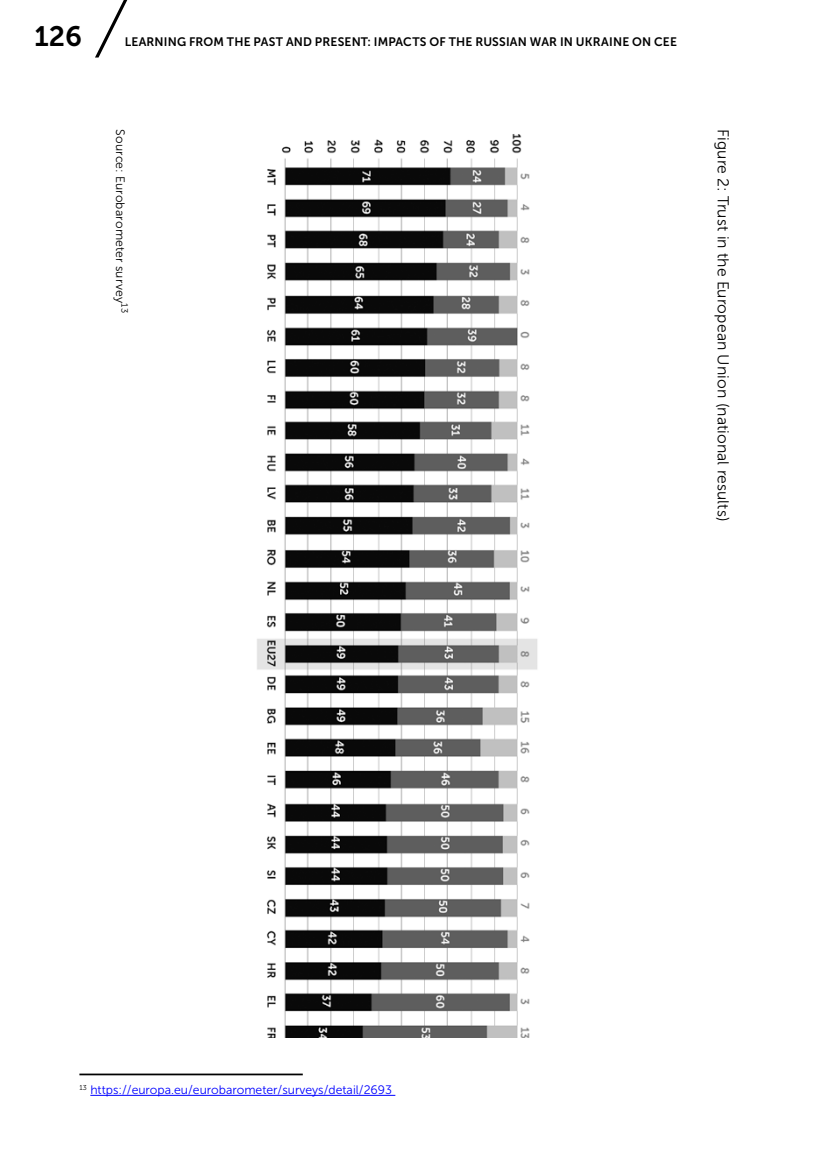
<style>
.page{position:relative;width:824px;height:1176px;background:#fff}
.page>*{position:absolute;margin:0;border:0;box-sizing:border-box;transform-origin:0 0}
.t1{font:28px "Museo Sans 700";color:#000}
.t2{font:15.75px "Museo Sans 300";letter-spacing:.005em;color:#000}
.t3{font:12.25px "Museo Sans 700";letter-spacing:.015em;color:#000}
.t4{font:12.25px "Museo Sans 300";color:#00f}
.t5{font:12.25px "Museo Sans 300";letter-spacing:.015em;color:#000}
.t6{font:9.1px "Museo Sans 300";color:#000}
</style>
<div class="page">
<svg style="left:95px;top:0;width:33px;height:58px"></svg>
<img style="left:257px;top:134px;width:281px;height:903px">
<hr style="left:79px;top:1073px;width:224px;height:2px;background:#000">
<hr style="left:90px;top:1095px;width:305px;height:1px;background:#00f">
<h1 class="t1" style="left:34px;top:21px;width:49px">126</h1>
<p class="t3" style="left:125px;top:34px;width:553px">LEARNING FROM THE PAST AND PRESENT: IMPACTS OF THE RUSSIAN WAR IN UKRAINE ON CEE</p>
<p class="t5" style="left:127px;top:129px;width:175px;rotate:90deg">Source: Eurobarometer survey</p>
<p class="t2" style="left:731px;top:129px;width:393px;rotate:90deg">Figure 2: Trust in the European Union (national results)</p>
<p class="t6" style="left:129px;top:303px;width:11px;rotate:90deg">13</p>
<p class="t4" style="left:79px;top:1083px;width:314px"><sup>13</sup> https://europa.eu/eurobarometer/surveys/detail/2693</p>
</div>
